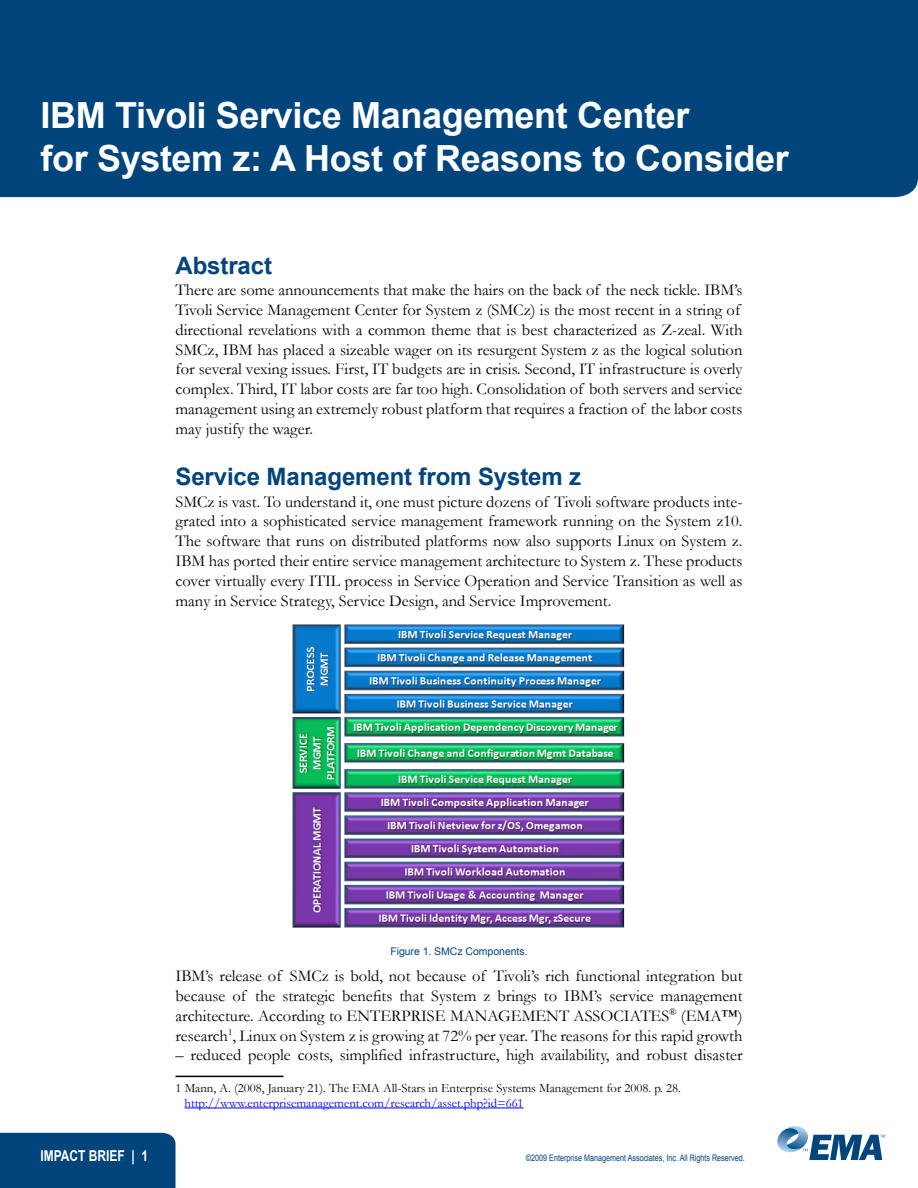
<style>
.page{position:relative;width:918px;height:1188px;background:#fff}
.page>*{position:absolute;margin:0;border:0;box-sizing:border-box;transform-origin:0 0}
.Headline{font:700 36px/43.2px "Arial";letter-spacing:-.01em;color:#fff}
.Heading_1{font:700 24px "Arial";letter-spacing:-.005em;color:#00447c}
.t1{font:16.5px/19.8px "Garamond";color:#000;text-align:justify}
.Page_footer{font:700 15px "Arial";color:#fff;scale:.8 1}
.Footnote_Text{font:12.75px/15.3px "Garamond";color:#000}
.Captions{font:10.5px "Arial";letter-spacing:-.005em;color:#00447c}
.Copyright_info{font:9px "Arial";color:#00447c;scale:.8 1}
.s1{color:#00f}
</style>
<div class="page">
<div style="left:0;top:0;width:918px;height:197px;background:#00447c"></div>
<svg style="left:777px;top:1126px;width:108px;height:34px"></svg>
<img style="left:292px;top:624px;width:333px;height:304px">
<hr style="left:176px;top:1076px;width:108px;height:1px;background:#000">
<hr style="left:185px;top:1108px;width:339px;height:1px;background:#00f">
<div style="left:0;top:1133px;width:176px;height:55px;background:#00447c"></div>
<p class="Headline" style="left:40px;top:95px;width:750px">IBM Tivoli Service Management Center<br>for System z: A Host of Reasons to Consider</p>
<p class="Heading_1" style="left:176px;top:250px;width:98px">Abstract</p>
<p class="t1" style="left:176px;top:280px;width:569px;text-align:left">There are some announcements that make the hairs on the back of the neck tickle. IBM’s Tivoli Service Management Center for System z (SMCz) is the most recent in a string of directional revelations with a common theme that is best characterized as Z-zeal. With SMCz, IBM has placed a sizeable wager on its resurgent System z as the logical solution for several vexing issues. First, IT budgets are in crisis. Second, IT infrastructure is overly complex. Third, IT labor costs are far too high. Consolidation of both servers and service management using an extremely robust platform that requires a fraction of the labor costs may justify the wager.</p>
<p class="Heading_1" style="left:176px;top:461px;width:407px">Service Management from System z</p>
<p class="t1" style="left:176px;top:491px;width:569px">SMCz is vast. To understand it, one must picture dozens of Tivoli software products inte&shy;grated into a sophisticated service management framework running on the System z10.<br>The software that runs on distributed platforms now also supports Linux on System z.<br>IBM has ported their entire service management architecture to System z. These products cover virtually every ITIL process in Service Operation and Service Transition as well as many in Service Strategy, Service Design, and Service Improvement.</p>
<p class="Captions" style="left:390px;top:944px;width:139px">Figure 1. SMCz Components.</p>
<p class="t1" style="left:176px;top:966px;width:569px">IBM’s release of SMCz is bold, not because of Tivoli’s rich functional integration but because of the strategic benefits that System z brings to IBM’s service management architecture. According to ENTERPRISE MANAGEMENT ASSOCIATES<sup>®</sup> (EMA™) research , Linux on System z is growing at 72% per year. The reasons for this rapid growth</p>
<p class="t1" style="left:176px;top:1045px;width:569px">– reduced people costs, simplified infrastructure, high availability, and robust disaster</p>
<p class="Footnote_Text" style="left:185px;top:1080px;width:498px">Mann, A. (2008, January 21). The EMA All-Stars in Enterprise Systems Management for 2008. p. 28. <span class="s1">http://www.enterprisemanagement.com/research/asset.php?id=661</span></p>
<p class="Page_footer" style="left:40px;top:1146px;width:120px">IMPACT BRIEF |</p>
<p class="Copyright_info" style="left:526px;top:1152px;width:275px">©2009 Enterprise Management Associates, Inc. All Rights Reserved.</p>
</div>
